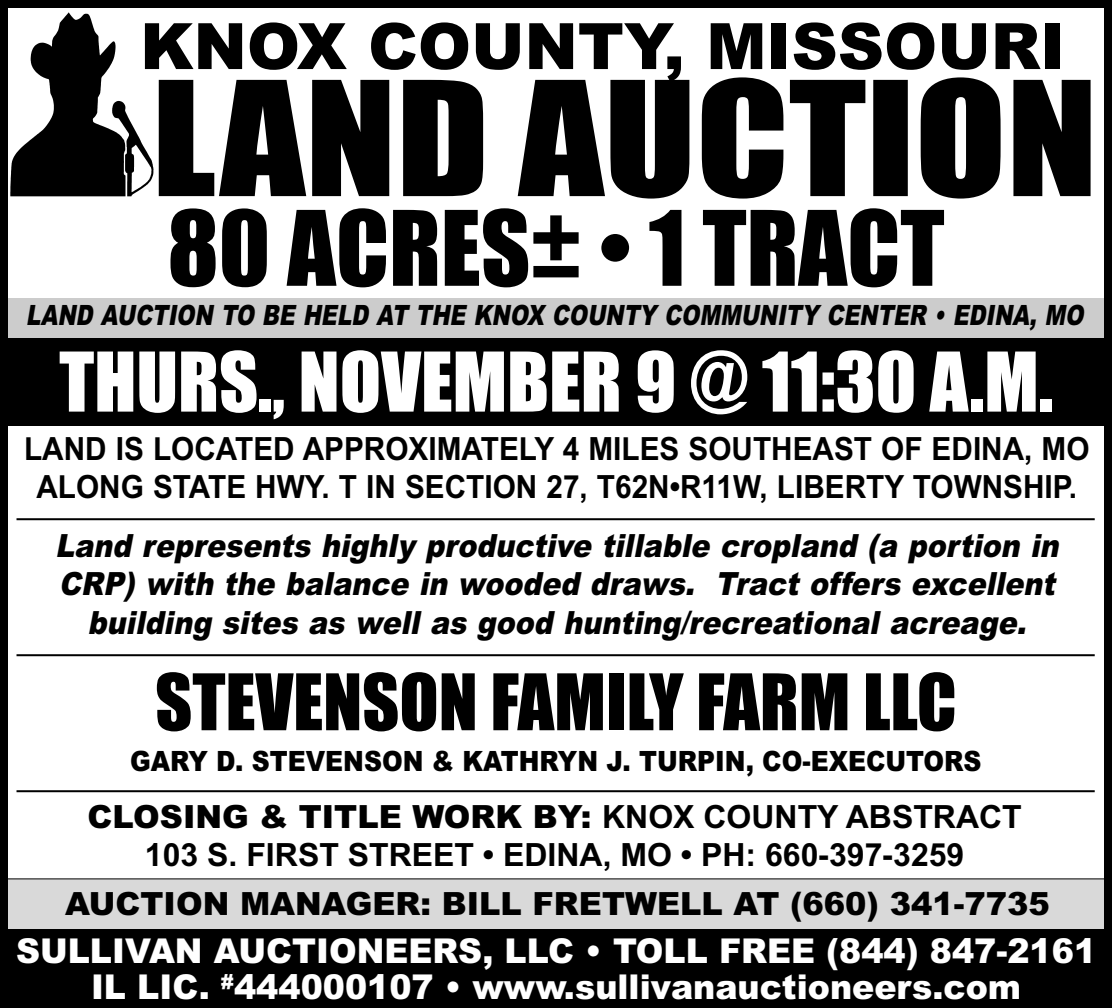
<style>
.page{position:relative;width:1112px;height:1008px;background:#fff}
.page>*{position:absolute;margin:0;border:0;box-sizing:border-box;transform-origin:0 0}
.t1{font:96px "Impact";color:#000}
.t2{font:76px "Impact";color:#fff}
.t3{font:72px "Impact";color:#000}
.t4{font:900 64px "Arial";color:#000}
.t5{font:900 34.4px/35.6px "Arial";color:#fff;text-align:center}
.t6{font:italic 900 32px/38.4px "Arial";color:#000;text-align:center;scale:.89 1}
.t7{font:700 32px/38.4px "Arial";color:#000;text-align:center;scale:.93 1}
.t8{font:700 32px/38.4px "Arial";color:#000;text-align:center}
.t9{font:900 32px "Arial";color:#000}
.t10{font:italic 900 28px "Arial";color:#000;scale:.78 1}
.t11{font:900 28px "Arial";color:#000;scale:.89 1}
.s1{font-weight:900}
</style>
<div class="page">
<hr style="left:17px;top:518px;width:1077px;height:2px;background:#000">
<hr style="left:17px;top:790px;width:1077px;height:2px;background:#000">
<hr style="left:17px;top:654px;width:1077px;height:2px;background:#000">
<div style="left:0;top:298px;width:1110px;height:40px;background:#ccc"></div>
<img style="left:10px;top:12px;width:144px;height:185px">
<svg style="left:159px;top:77px;width:931px;height:122px;fill:#000"></svg>
<div style="left:0;top:338px;width:1112px;height:88px;background:#000"></div>
<div style="left:2px;top:879px;width:1110px;height:61px;background:#d9d9d9"></div>
<div style="left:0;top:930px;width:1112px;height:78px;background:#000"></div>
<div style="left:0;top:0;width:1112px;height:1008px;border:8px solid #000"></div>
<h3 class="t4" style="left:140px;top:10px;width:926px">KNOX COUNTY, MISSOURI</h3>
<h1 class="t1" style="left:167px;top:197px;width:778px">80 ACRES± • 1 TRACT</h1>
<p class="t10" style="left:26px;top:299px;width:1365px">LAND AUCTION TO BE HELD AT THE KNOX COUNTY COMMUNITY CENTER • EDINA, MO</p>
<h2 class="t2" style="left:59px;top:341px;width:995px">THURS., NOVEMBER 9 @ 11:30 A.M.</h2>
<p class="t7" style="left:24px;top:430px;width:1147px">LAND IS LOCATED APPROXIMATELY 4 MILES SOUTHEAST OF EDINA, MO<br>ALONG STATE HWY. T IN SECTION 27, T62N•R11W, LIBERTY TOWNSHIP.</p>
<p class="t6" style="left:55px;top:527px;width:1138px">Land represents highly productive tillable cropland (a portion in<br>CRP) with the balance in wooded draws. Tract offers excellent building sites as well as good hunting/recreational acreage.</p>
<h3 class="t3" style="left:155px;top:663px;width:803px">STEVENSON FAMILY FARM LLC</h3>
<p class="t11" style="left:130px;top:745px;width:958px">GARY D. STEVENSON &amp; KATHRYN J. TURPIN, CO-EXECUTORS</p>
<p class="t8" style="left:88px;top:798px;width:935px"><span class="s1">CLOSING &amp; TITLE WORK BY:</span> KNOX COUNTY ABSTRACT<br>103 S. FIRST STREET • EDINA, MO • PH: 660-397-3259</p>
<p class="t9" style="left:65px;top:885px;width:986px">AUCTION MANAGER: BILL FRETWELL AT (660) 341-7735</p>
<p class="t5" style="left:16px;top:934px;width:1081px">SULLIVAN AUCTIONEERS, LLC • TOLL FREE (844) 847-2161<br>IL LIC. <sup>#</sup>444000107 • www.sullivanauctioneers.com</p>
</div>
